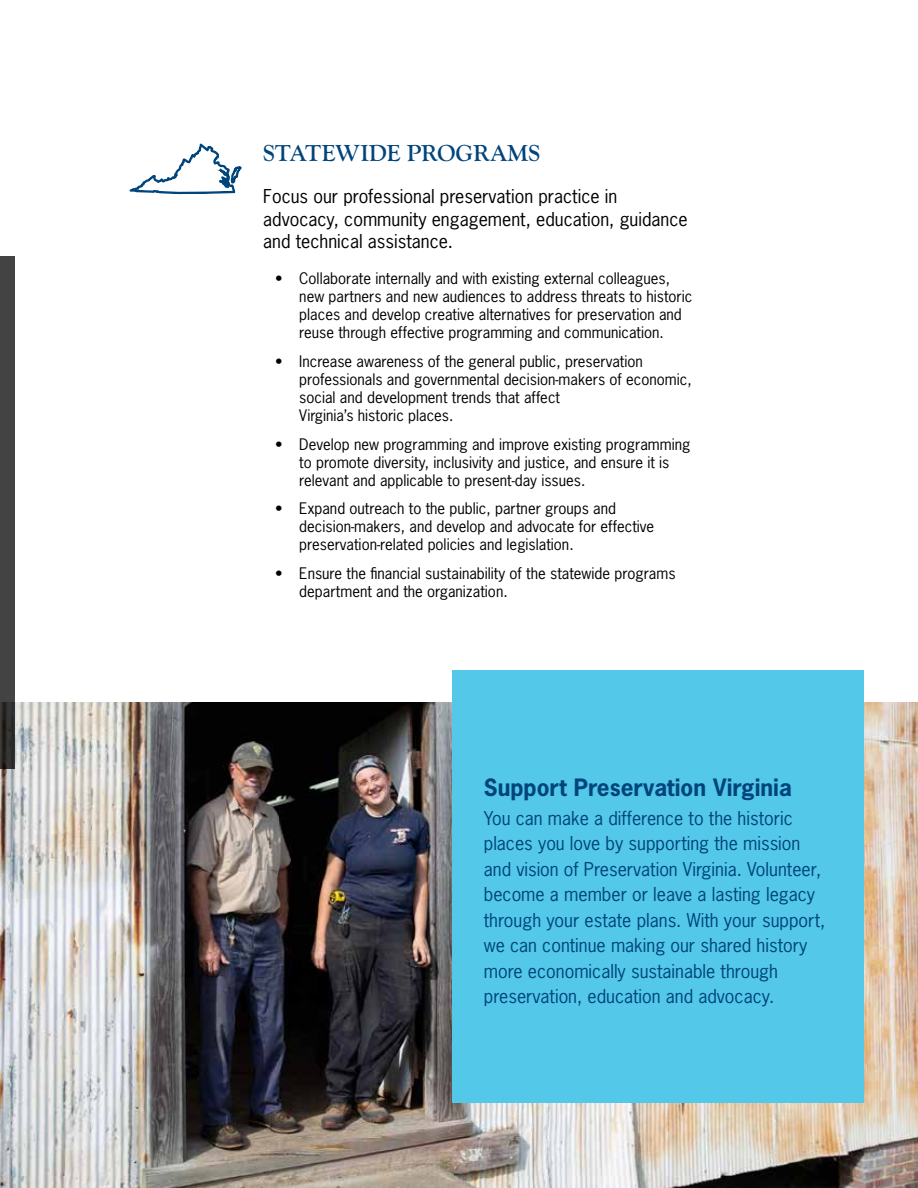
<style>
.page{position:relative;width:918px;height:1188px;background:#fff}
.page>*{position:absolute;margin:0;border:0;box-sizing:border-box;transform-origin:0 0}
.t1{font:700 24px "Goudy Old Sty";color:#00447c}
.t2{font:700 22.5px "News Gothic Std";color:#00447c}
.t3{font:18px/25.5px "News Gothic Std";color:#00447c}
.t4{font:18px/22.5px "News Gothic Std";color:#000}
.t5{font:15px/18px "News Gothic Std";color:#000}
</style>
<div class="page">
<svg style="left:129px;top:143px;width:113px;height:52px"></svg>
<img style="left:0;top:702px;width:918px;height:486px">
<svg style="left:0;top:256px;width:15px;height:513px;background:#40403f"></svg>
<div style="left:452px;top:671px;width:412px;height:432px;background:#54c8e8"></div>
<h1 class="t1" style="left:263px;top:140px;width:279px">STATEWIDE PROGRAMS</h1>
<p class="t4" style="left:263px;top:185px;width:426px">Focus our professional preservation practice in advocacy, community engagement, education, guidance and technical assistance.</p>
<p class="t5" style="left:299px;top:269px;width:395px;text-indent:-24px">• Collaborate internally and with existing external colleagues, new partners and new audiences to address threats to historic places and develop creative alternatives for preservation and reuse through effective programming and communication.</p>
<p class="t5" style="left:299px;top:352px;width:394px;text-indent:-24px">• Increase awareness of the general public, preservation professionals and governmental decision-makers of economic, social and development trends that affect<br>Virginia’s historic places.</p>
<p class="t5" style="left:299px;top:435px;width:393px;text-indent:-24px">• Develop new programming and improve existing programming to promote diversity, inclusivity and justice, and ensure it is relevant and applicable to present-day issues.</p>
<p class="t5" style="left:299px;top:500px;width:356px;text-indent:-24px">• Expand outreach to the public, partner groups and decision-makers, and develop and advocate for effective preservation-related policies and legislation.</p>
<p class="t5" style="left:299px;top:564px;width:378px;text-indent:-24px">• Ensure the financial sustainability of the statewide programs department and the organization.</p>
<h2 class="t2" style="left:484px;top:773px;width:310px">Support Preservation Virginia</h2>
<p class="t3" style="left:484px;top:805px;width:343px">You can make a difference to the historic places you love by supporting the mission and vision of Preservation Virginia. Volunteer, become a member or leave a lasting legacy through your estate plans. With your support, we can continue making our shared history more economically sustainable through preservation, education and advocacy.</p>
</div>
